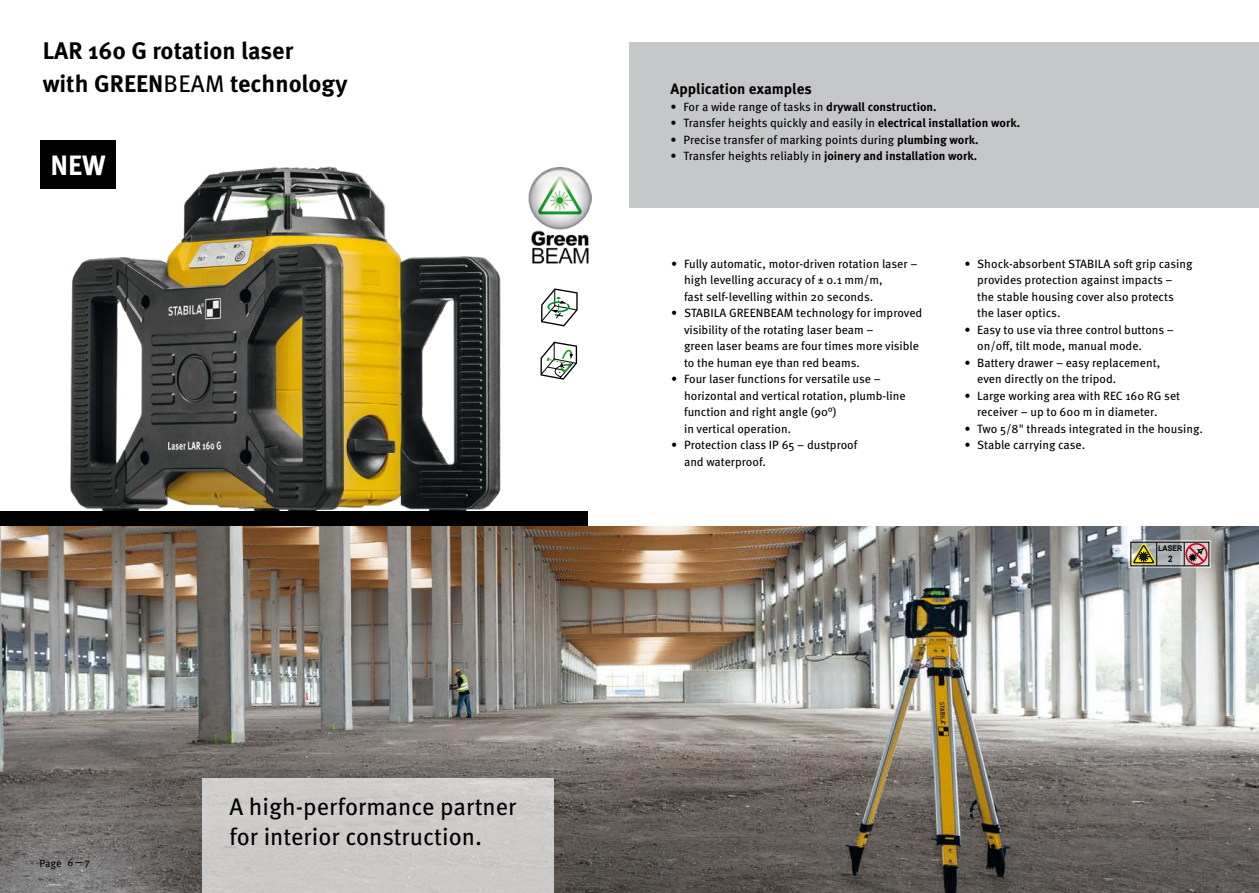
<style>
.page{position:relative;width:1259px;height:893px;background:#fff}
.page>*{position:absolute;margin:0;border:0;box-sizing:border-box;transform-origin:0 0}
.t1{font:700 28.05px "Meta Pro";color:#fff}
.t2{font:24px/30px "Meta Pro";color:#000}
.t3{font:700 24px/33px "Meta Pro";color:#000}
.t4{font:700 15px "Meta Pro";color:#000}
.t5{font:12px/16.5px "Meta Pro";color:#000}
.t6{font:700 12px "Meta Pro";color:#000}
.t7{font:10.5px "Meta Pro";color:#000}
.t8{font:700 9px "Arial";color:#000;scale:.9 1}
.t9{font:700 7.8px "Arial";letter-spacing:.01em;color:#000;scale:.9 1}
.s1{font-weight:400}
.s2{font-weight:700}
</style>
<div class="page">
<img style="left:70px;top:152px;width:431px;height:359px">
<div style="left:0;top:511px;width:588px;height:29px;background:#000"></div>
<img style="left:0;top:527px;width:1259px;height:366px">
<img style="left:528px;top:167px;width:63px;height:96px">
<div style="left:629px;top:43px;width:630px;height:165px;background:#c6c7c8"></div>
<svg style="left:541px;top:288px;width:36px;height:38px"></svg>
<svg style="left:540px;top:342px;width:37px;height:38px"></svg>
<svg style="left:1128px;top:540px;width:82px;height:28px"></svg>
<svg style="left:1128px;top:540px;width:81px;height:27px;background:#9e9083"></svg>
<div style="left:202px;top:778px;width:352px;height:115px;background:#cccbca"></div>
<div style="left:40px;top:141px;width:75px;height:48px;background:#000"></div>
<h2 class="t3" style="left:43px;top:33px;width:306px">LAR 160 G rotation laser<br>with GREEN<span class="s1">BEAM</span> technology</h2>
<h1 class="t1" style="left:50px;top:144px;width:57px">NEW</h1>
<p class="t7" style="left:68px;top:854px;width:24px">6—7</p>
<p class="t7" style="left:39px;top:855px;width:24px">Page</p>
<h2 class="t2" style="left:230px;top:790px;width:288px">A high-performance partner for interior construction.</h2>
<p class="t4" style="left:670px;top:77px;width:143px">Application examples</p>
<p class="t5" style="left:670px;top:97px;width:267px">• For a wide range of tasks in <span class="s2">drywall construction.</span></p>
<p class="t5" style="left:670px;top:114px;width:351px">• Transfer heights quickly and easily in <span class="s2">electrical installation work.</span></p>
<p class="t5" style="left:670px;top:130px;width:309px">• Precise transfer of marking points during <span class="s2">plumbing work.</span></p>
<p class="t6" style="left:670px;top:147px;width:308px"><span class="s1">• Transfer heights reliably in</span> joinery and installation work.</p>
<p class="t5" style="left:684px;top:254px;width:235px;text-indent:-13px">• Fully automatic, motor-driven rotation laser – high levelling accuracy of ± 0.1 mm/m,<br>fast self-levelling within 20 seconds.</p>
<p class="t5" style="left:684px;top:304px;width:240px;text-indent:-13px">• STABILA GREENBEAM technology for improved visibility of the rotating laser beam –<br>green laser beams are four times more visible to the human eye than red beams.</p>
<p class="t5" style="left:684px;top:370px;width:223px;text-indent:-13px">• Four laser functions for versatile use – horizontal and vertical rotation, plumb-line function and right angle (90°)<br>in vertical operation.</p>
<p class="t5" style="left:684px;top:436px;width:175px;text-indent:-13px">• Protection class IP 65 – dustproof and waterproof.</p>
<p class="t5" style="left:977px;top:254px;width:217px;text-indent:-13px">• Shock-absorbent STABILA soft grip casing provides protection against impacts – the stable housing cover also protects the laser optics.</p>
<p class="t5" style="left:977px;top:320px;width:198px;text-indent:-13px">• Easy to use via three control buttons – on/off, tilt mode, manual mode.</p>
<p class="t5" style="left:977px;top:353px;width:185px;text-indent:-13px">• Battery drawer – easy replacement, even directly on the tripod.</p>
<p class="t5" style="left:977px;top:386px;width:204px;text-indent:-13px">• Large working area with REC 160 RG set receiver – up to 600 m in diameter.</p>
<p class="t5" style="left:964px;top:419px;width:240px">• Two 5/8" threads integrated in the housing.</p>
<p class="t5" style="left:964px;top:436px;width:122px">• Stable carrying case.</p>
<p class="t9" style="left:1158px;top:543px;width:28px">LASER</p>
<p class="t8" style="left:1168px;top:553px;width:6px">2</p>
</div>
